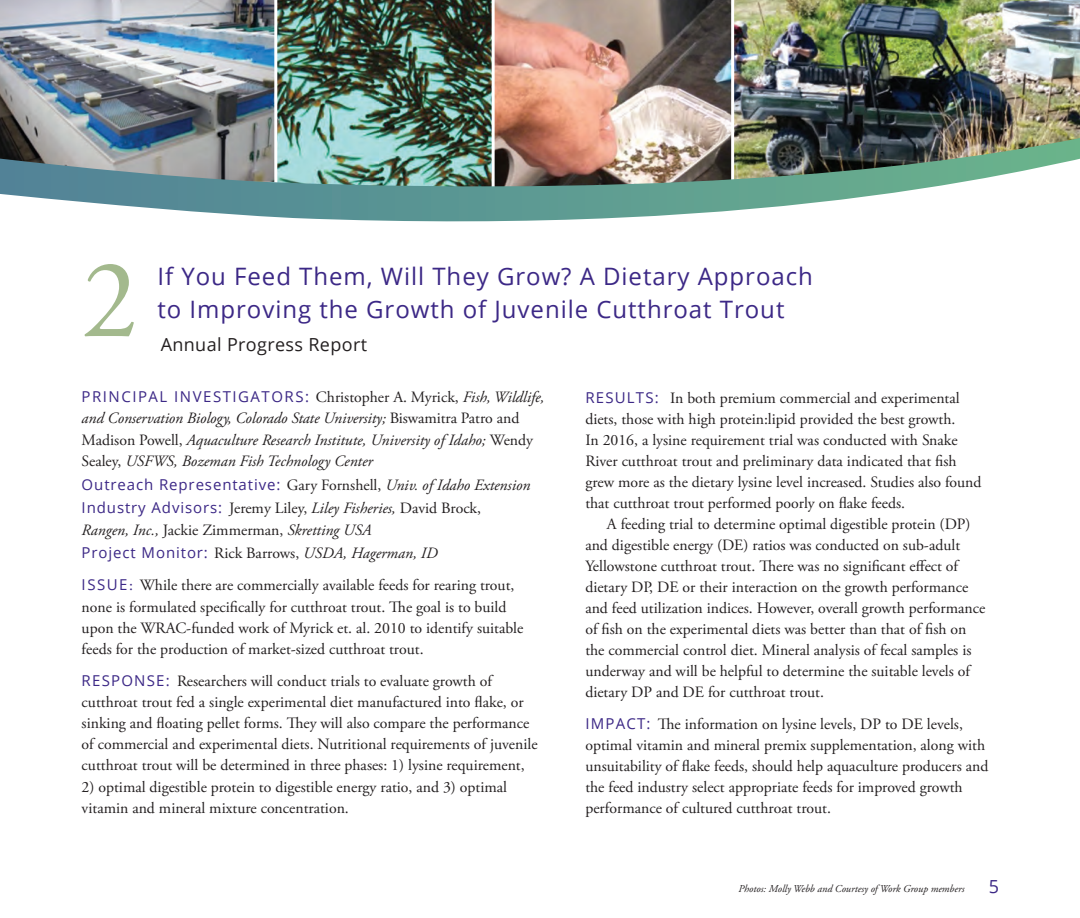
<style>
.page{position:relative;width:1080px;height:918px;background:#fff}
.page>*{position:absolute;margin:0;border:0;box-sizing:border-box;transform-origin:0 0}
.t1{font:112.5px "Adobe Garamond Pro";color:#a3b98d}
.t2{font:24px/33px "Open Sans";letter-spacing:.04em;color:#3c2886}
.t3{font:18px "Open Sans";letter-spacing:.02em;color:#231f20}
.t4{font:18px "Open Sans";color:#3c2886}
.t5{font:15.75px/21px "Adobe Garamond Pro";color:#231f20}
.t6{font:italic 15.75px/21.1px "Adobe Garamond Pro";color:#231f20}
.t7{font:15px "Open Sans";letter-spacing:.06em;color:#3c2886}
.t8{font:15px "Open Sans";letter-spacing:.1em;color:#3c2886}
.t9{font:italic 10.5px "Adobe Garamond Pro";color:#231f20}
.s1{font-family:"Open Sans";font-size:15px;color:#3c2886}
.s2{font-family:"Adobe Garamond Pro";font-size:15.75px;color:#231f20}
.s3{font-family:"Adobe Garamond Pro";font-style:italic;font-size:15.75px;color:#231f20}
.s4{font-style:normal}
.s5{font-style:italic}
.s6{color:#3c2886}
</style>
<div class="page">
<img style="left:0;top:0;width:1px;height:115px">
<img style="left:277px;top:0;width:215px;height:115px">
<img style="left:1px;top:0;width:273px;height:115px">
<img style="left:734px;top:0;width:346px;height:115px">
<img style="left:495px;top:0;width:236px;height:115px">
<img style="left:0;top:115px;width:1080px;height:107px">
<h1 class="t1" style="left:82px;top:233px;width:58px">2</h1>
<h2 class="t2" style="left:158px;top:260px;width:657px">If You Feed Them, Will They Grow? A Dietary Approach to Improving the Growth of Juvenile Cutthroat Trout</h2>
<p class="t3" style="left:161px;top:332px;width:208px">Annual Progress Report</p>
<p class="t5" style="left:585px;top:388px;width:398px"><span class="s1">RESULTS:</span> In both premium commercial and experimental diets, those with high protein:lipid provided the best growth.<br>In 2016, a lysine requirement trial was conducted with Snake River cutthroat trout and preliminary data indicated that fish grew more as the dietary lysine level increased. Studies also found that cutthroat trout performed poorly on flake feeds.</p>
<p class="t5" style="left:585px;top:514px;width:402px;text-indent:22px">A feeding trial to determine optimal digestible protein (DP) and digestible energy (DE) ratios was conducted on sub-adult Yellowstone cutthroat trout. There was no significant effect of dietary DP, DE or their interaction on the growth performance and feed utilization indices. However, overall growth performance of fish on the experimental diets was better than that of fish on the commercial control diet. Mineral analysis of fecal samples is underway and will be helpful to determine the suitable levels of dietary DP and DE for cutthroat trout.</p>
<p class="t5" style="left:585px;top:714px;width:405px"><span class="s1">IMPACT:</span> The information on lysine levels, DP to DE levels, optimal vitamin and mineral premix supplementation, along with unsuitability of flake feeds, should help aquaculture producers and the feed industry select appropriate feeds for improved growth performance of cultured cutthroat trout.</p>
<p class="t8" style="left:82px;top:387px;width:464px">PRINCIPAL INVESTIGATORS: <span class="s2">Christopher A. Myrick,</span> <span class="s3">Fish, Wildlife,</span></p>
<p class="t6" style="left:82px;top:408px;width:453px">and Conservation Biology, Colorado State University; <span class="s4">Biswamitra Patro and<br>Madison Powell,</span> Aquaculture Research Institute, University of Idaho; <span class="s4">Wendy<br>Sealey,</span> USFWS, Bozeman Fish Technology Center</p>
<p class="t7" style="left:82px;top:474px;width:450px">Outreach Representative: <span class="s2">Gary Fornshell,</span> <span class="s3">Univ. of Idaho Extension</span></p>
<p class="t5" style="left:82px;top:498px;width:401px"><span class="s1">Industry Advisors:</span> Jeremy Liley, <span class="s5">Liley Fisheries,</span> David Brock,<br><span class="s5">Rangen, Inc.,</span> Jackie Zimmerman, <span class="s5">Skretting USA</span></p>
<p class="t5" style="left:82px;top:538px;width:434px;line-height:32px"><span class="s1">Project Monitor:</span> Rick Barrows, <span class="s5">USDA, Hagerman, ID<br></span><span class="s1">ISSUE</span><span class="s6">:</span> While there are commercially available feeds for rearing trout,</p>
<p class="t5" style="left:82px;top:597px;width:443px">none is formulated specifically for cutthroat trout. The goal is to build upon the WRAC-funded work of Myrick et. al. 2010 to identify suitable feeds for the production of market-sized cutthroat trout.</p>
<p class="t5" style="left:82px;top:671px;width:457px"><span class="s1">RESPONSE:</span> Researchers will conduct trials to evaluate growth of cutthroat trout fed a single experimental diet manufactured into flake, or sinking and floating pellet forms. They will also compare the performance of commercial and experimental diets. Nutritional requirements of juvenile cutthroat trout will be determined in three phases: 1) lysine requirement,</p>
<p class="t5" style="left:82px;top:777px;width:427px">2) optimal digestible protein to digestible energy ratio, and 3) optimal vitamin and mineral mixture concentration.</p>
<p class="t9" style="left:739px;top:882px;width:227px">Photos: Molly Webb and Courtesy of Work Group members</p>
<p class="t4" style="left:989px;top:874px;width:12px">5</p>
</div>
